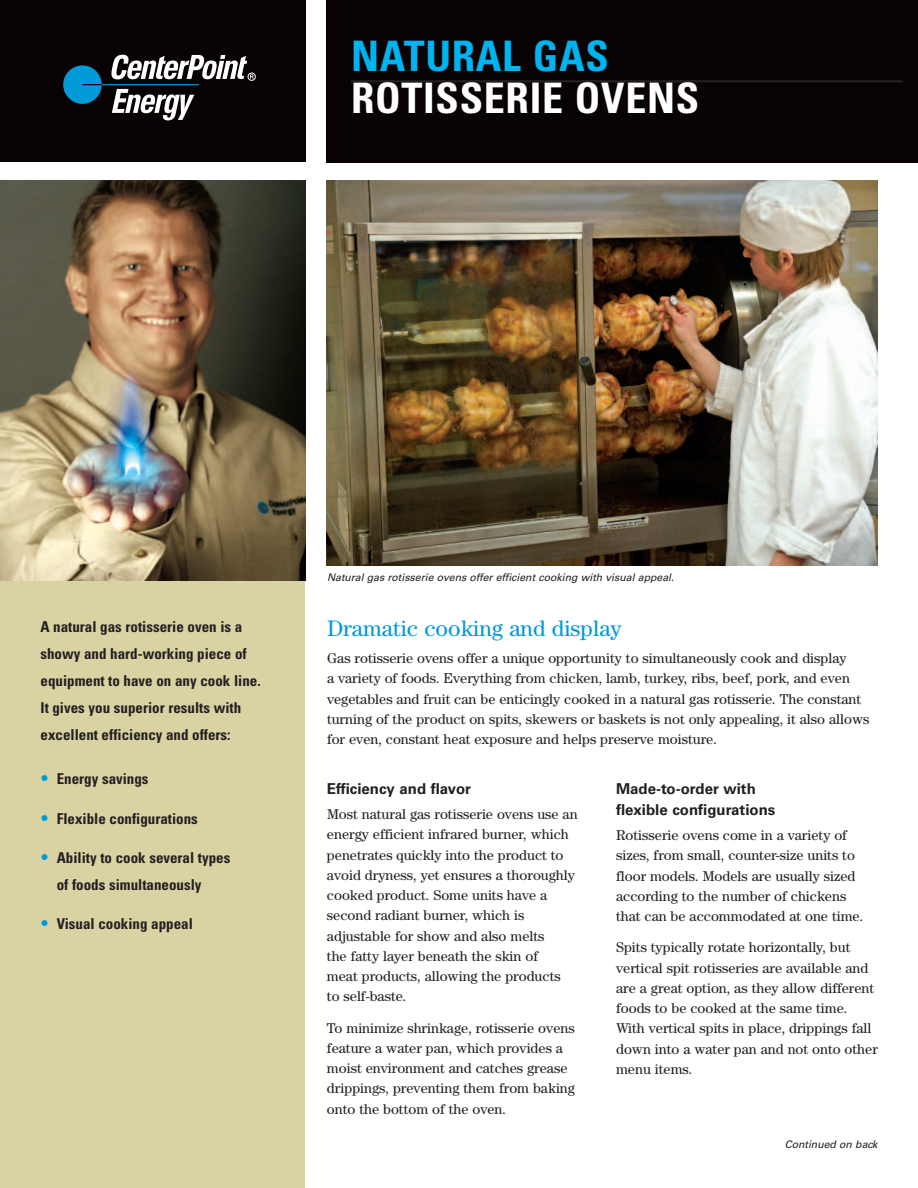
<style>
.page{position:relative;width:918px;height:1188px;background:#fff}
.page>*{position:absolute;margin:0;border:0;box-sizing:border-box;transform-origin:0 0}
.t1{font:700 condensed 42px "Univers";letter-spacing:.02em;color:#fff}
.t2{font:700 condensed 42px "Univers";letter-spacing:.02em;color:#00b3ef}
.t3{font:22.5px "Century";color:#009ad9}
.t4{font:700 condensed 15px/27px "Univers";color:#231f20}
.t5{font:700 15px/21px "Univers";color:#231f20}
.t6{font:14.25px/20.2px "Century";color:#231f20}
.t7{font:italic 10.5px "Univers";color:#231f20}
.s1{font-weight:900;font-stretch:normal;font-size:16.5px;color:#009ad9}
</style>
<div class="page">
<div style="left:0;top:570px;width:305px;height:618px;background:#d9d3a3"></div>
<div style="left:326px;top:0;width:592px;height:163px;background:#080302"></div>
<div style="left:0;top:0;width:306px;height:162px;background:#080302"></div>
<div style="left:63px;top:65px;width:39px;height:39px;background:#009ad9;border-radius:19px"></div>
<div style="left:248px;top:73px;width:8px;height:8px;border:1px solid #fff;border-radius:50%"></div>
<svg style="left:102px;top:55px;width:152px;height:65px"></svg>
<hr style="left:351px;top:80px;width:552px;height:2px;background:#231f20">
<img style="left:326px;top:180px;width:552px;height:385px">
<img style="left:0;top:181px;width:305px;height:399px">
<h1 class="t2" style="left:351px;top:40px;width:259px">NATURAL GAS</h1>
<h1 class="t1" style="left:351px;top:82px;width:350px">ROTISSERIE OVENS</h1>
<p class="t4" style="left:40px;top:614px;width:222px">A natural gas rotisserie oven is a showy and hard-working piece of equipment to have on any cook line.<br>It gives you superior results with excellent efficiency and offers:</p>
<p class="t4" style="left:40px;top:767px;width:110px"><span class="s1">•</span> Energy savings</p>
<p class="t4" style="left:40px;top:806px;width:159px"><span class="s1">•</span> Flexible configurations</p>
<p class="t4" style="left:57px;top:845px;width:175px;line-height:27.6px;text-indent:-16px"><span class="s1">•</span> Ability to cook several types of foods simultaneously</p>
<p class="t4" style="left:40px;top:912px;width:154px"><span class="s1">•</span> Visual cooking appeal</p>
<p class="t7" style="left:327px;top:574px;width:349px">Natural gas rotisserie ovens offer efficient cooking with visual appeal.</p>
<h2 class="t3" style="left:327px;top:621px;width:296px">Dramatic cooking and display</h2>
<p class="t6" style="left:327px;top:649px;width:544px">Gas rotisserie ovens offer a unique opportunity to simultaneously cook and display<br>a variety of foods. Everything from chicken, lamb, turkey, ribs, beef, pork, and even vegetables and fruit can be enticingly cooked in a natural gas rotisserie. The constant turning of the product on spits, skewers or baskets is not only appealing, it also allows for even, constant heat exposure and helps preserve moisture.</p>
<p class="t5" style="left:327px;top:779px;width:146px">Efficiency and flavor</p>
<p class="t6" style="left:327px;top:805px;width:252px">Most natural gas rotisserie ovens use an energy efficient infrared burner, which penetrates quickly into the product to avoid dryness, yet ensures a thoroughly cooked product. Some units have a second radiant burner, which is adjustable for show and also melts<br>the fatty layer beneath the skin of<br>meat products, allowing the products<br>to self-baste.</p>
<p class="t6" style="left:327px;top:1019px;width:250px">To minimize shrinkage, rotisserie ovens feature a water pan, which provides a moist environment and catches grease drippings, preventing them from baking onto the bottom of the oven.</p>
<p class="t5" style="left:616px;top:779px;width:161px">Made-to-order with flexible configurations</p>
<p class="t6" style="left:616px;top:826px;width:249px">Rotisserie ovens come in a variety of sizes, from small, counter-size units to floor models. Models are usually sized according to the number of chickens that can be accommodated at one time.</p>
<p class="t6" style="left:616px;top:939px;width:263px">Spits typically rotate horizontally, but vertical spit rotisseries are available and are a great option, as they allow different foods to be cooked at the same time.<br>With vertical spits in place, drippings fall down into a water pan and not onto other menu items.</p>
<p class="t7" style="left:785px;top:1141px;width:94px">Continued on back</p>
</div>
